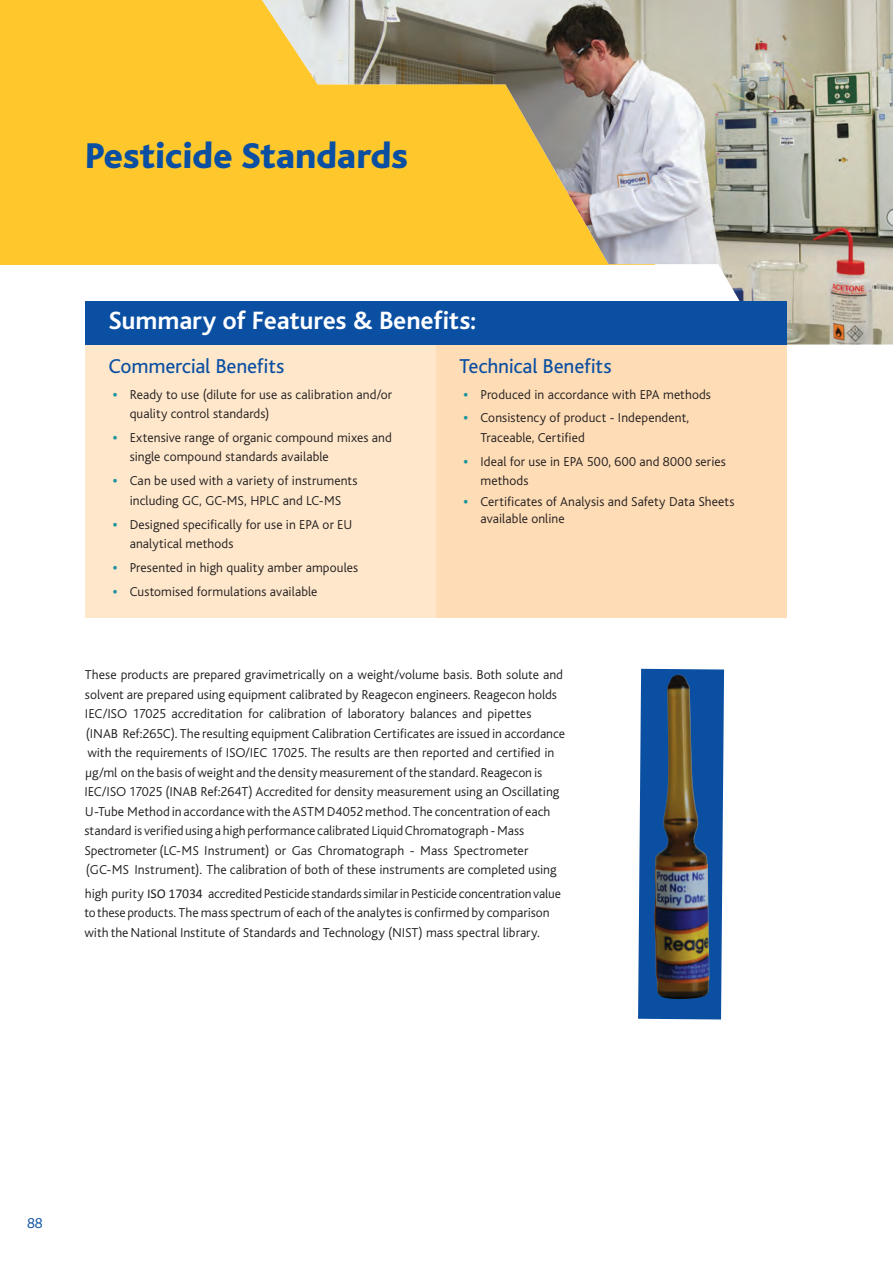
<style>
.page{position:relative;width:893px;height:1263px;background:#fff}
.page>*{position:absolute;margin:0;border:0;box-sizing:border-box;transform-origin:0 0}
.t1{font:800 37.5px "Bliss";color:#0a4fa2}
.t2{font:700 26.25px "Bliss";color:#fff}
.t3{font:21px "Bliss";color:#0a4fa2}
.t4{font:300 15px "Bliss";color:#0a4fa2}
.t5{font:300 13.5px/19.5px "Bliss";letter-spacing:.01em;color:#231f20}
.s1{font-weight:800;color:#1e94a0}
.s2{font-family:"Calibri";font-weight:400}
</style>
<div class="page">
<div style="left:0;top:0;width:654px;height:265px;background:#fec82d"></div>
<svg style="left:638px;top:669px;width:86px;height:350px;background:#1f5eaa"></svg>
<img style="left:654px;top:675px;width:55px;height:324px">
<img style="left:262px;top:0;width:631px;height:344px">
<div style="left:85px;top:343px;width:351px;height:275px;background:#fee7cb"></div>
<div style="left:436px;top:343px;width:351px;height:275px;background:#fedcb5"></div>
<div style="left:85px;top:301px;width:702px;height:43px;background:#0a4fa2"></div>
<h1 class="t1" style="left:85px;top:137px;width:325px">Pesticide Standards</h1>
<h2 class="t2" style="left:108px;top:307px;width:370px">Summary of Features &amp; Benefits:</h2>
<h3 class="t3" style="left:108px;top:355px;width:178px">Commercial Benefits</h3>
<p class="t5" style="left:130px;top:385px;width:264px;text-indent:-17px"><span class="s1">•</span> Ready to use (dilute for use as calibration and/or quality control standards)</p>
<p class="t5" style="left:130px;top:428px;width:264px;text-indent:-17px"><span class="s1">•</span> Extensive range of organic compound mixes and single compound standards available</p>
<p class="t5" style="left:113px;top:471px;width:246px;text-align:center"><span class="s1">•</span> Can be used with a variety of instruments including GC, GC-MS, HPLC and LC-MS</p>
<p class="t5" style="left:130px;top:515px;width:224px;text-indent:-17px"><span class="s1">•</span> Designed specifically for use in EPA or EU analytical methods</p>
<p class="t5" style="left:113px;top:558px;width:247px"><span class="s1">•</span> Presented in high quality amber ampoules</p>
<p class="t5" style="left:113px;top:582px;width:206px"><span class="s1">•</span> Customised formulations available</p>
<h3 class="t3" style="left:459px;top:355px;width:154px">Technical Benefits</h3>
<p class="t5" style="left:463px;top:385px;width:249px"><span class="s1">•</span> Produced in accordance with EPA methods</p>
<p class="t5" style="left:480px;top:409px;width:210px;text-indent:-17px"><span class="s1">•</span> Consistency of product - Independent,<br>Traceable, Certified</p>
<p class="t5" style="left:480px;top:452px;width:247px;text-indent:-17px"><span class="s1">•</span> Ideal for use in EPA 500, 600 and 8000 series methods</p>
<p class="t5" style="left:480px;top:494px;width:256px;line-height:16.5px;text-indent:-17px"><span class="s1">•</span> Certificates of Analysis and Safety Data Sheets available online</p>
<p class="t5" style="left:84px;top:665px;width:482px">These products are prepared gravimetrically on a weight/volume basis. Both solute and solvent are prepared using equipment calibrated by Reagecon engineers. Reagecon holds IEC/ISO 17025 accreditation for calibration of laboratory balances and pipettes (INAB Ref:265C). The resulting equipment Calibration Certificates are issued in accordance with the requirements of ISO/IEC 17025. The results are then reported and certified in µg/ml on the basis of weight and the density measurement of the standard. Reagecon is IEC/ISO 17025 (INAB Ref:264T) Accredited for density measurement using an Oscillating U-Tube Method in accordancewith the ASTMD4052 method. The concentration of each standard is verified using a high performance calibrated LiquidChromatograph -Mass Spectrometer (LC-MS Instrument) or Gas Chromatograph - Mass Spectrometer (GC-MS Instrument). The calibration of both of these instruments are completed using</p>
<p class="t5" style="left:84px;top:883px;width:478px">high purity <span class="s2">ISO 17034</span> accredited Pesticide standardssimilarin Pesticide concentration value to these products. The mass spectrum of each of the analytes is confirmed by comparison with the National Institute of Standards and Technology (NIST) mass spectral library.</p>
<p class="t4" style="left:27px;top:1215px;width:17px">88</p>
</div>
